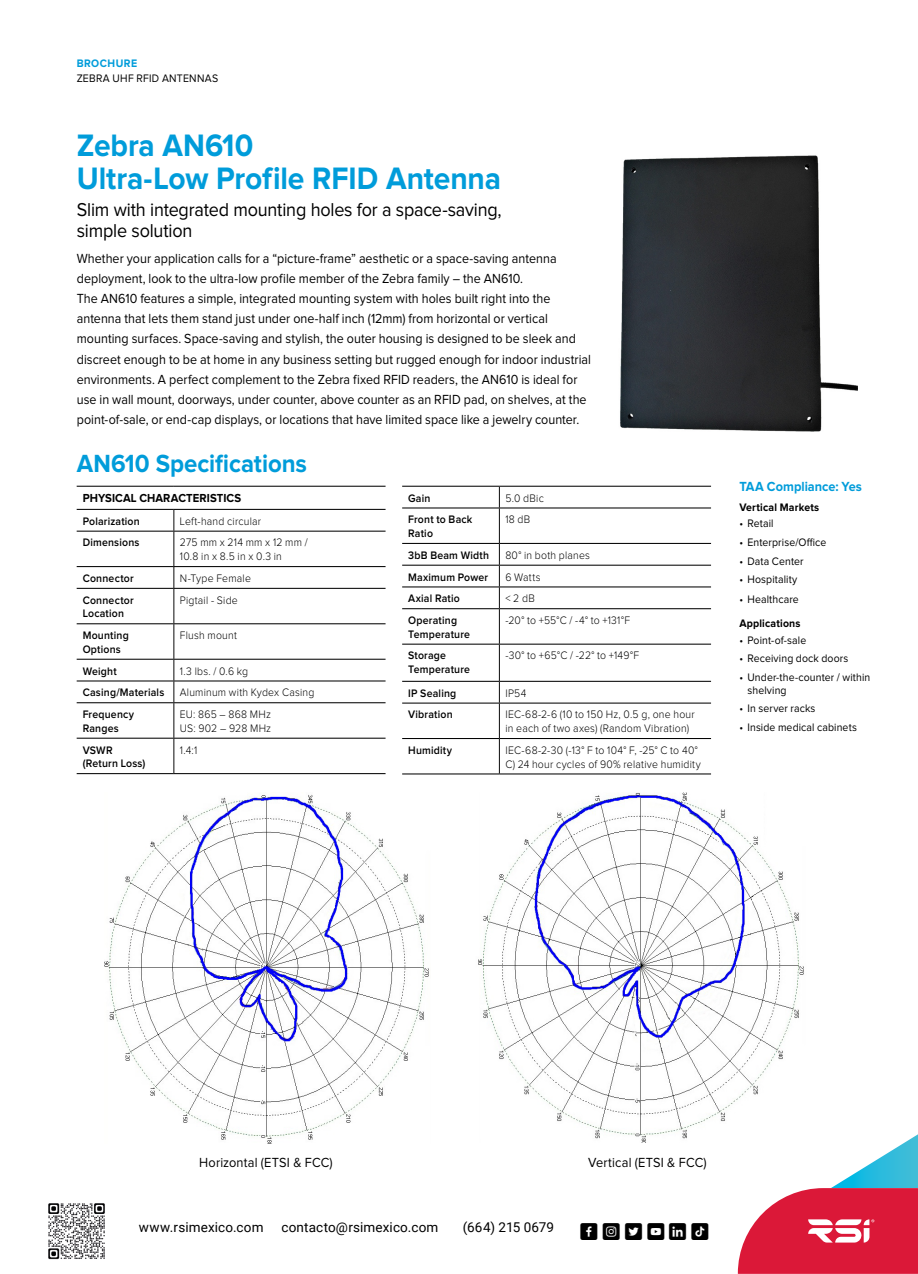
<style>
.page{position:relative;width:918px;height:1274px;background:#fff}
.page>*{position:absolute;margin:0;border:0;box-sizing:border-box;transform-origin:0 0}
.t1{font:700 32.1px/33.8px "Proxima Nova";color:#009cda;scale:.93 1}
.t2{font:700 25.8px "Proxima Nova";color:#009cda;scale:.93 1}
.t3{font:19.35px/20.9px "Proxima Nova";letter-spacing:-.01em;color:#000;scale:.93 1}
.t4{font:15px "Social Shapes";letter-spacing:.265em;color:#000}
.t5{font:13.65px/20.1px "Proxima Nova";letter-spacing:.005em;color:#000;scale:.91 1}
.t6{font:13.65px "Proxima Nova";letter-spacing:.005em;color:#000;scale:.93 1}
.t7{font:700 13.65px "Proxima Nova";color:#009cda;scale:.93 1}
.t8{font:13.5px "Roboto";letter-spacing:.015em;color:#000}
.t9{font:700 12px "Proxima Nova";letter-spacing:.01em;color:#000;scale:.93 1}
.t10{font:300 11.25px/13.6px "Proxima Nova";letter-spacing:.02em;color:#000;scale:.93 1}
.t11{font:600 11.25px/13.6px "Proxima Nova";letter-spacing:.02em;color:#000;scale:.93 1}
.t12{font:11.25px/12.9px "Proxima Nova";letter-spacing:.01em;color:#000;scale:.93 1}
.t13{font:700 11.25px "Proxima Nova";letter-spacing:.015em;color:#000;scale:.93 1}
.t14{font:11.25px "Proxima Nova";letter-spacing:.03em;color:#000;scale:.93 1}
.t15{font:700 11.25px "Proxima Nova";letter-spacing:.05em;color:#009cda;scale:.93 1}
</style>
<div class="page">
<hr style="left:77px;top:486px;width:97px;height:1px;background:#000">
<hr style="left:174px;top:486px;width:212px;height:1px;background:#000">
<hr style="left:77px;top:509px;width:97px;height:1px;background:#000">
<hr style="left:174px;top:509px;width:212px;height:1px;background:#000">
<hr style="left:77px;top:531px;width:97px;height:1px;background:#000">
<hr style="left:174px;top:531px;width:212px;height:1px;background:#000">
<hr style="left:77px;top:566px;width:97px;height:1px;background:#000">
<hr style="left:174px;top:566px;width:212px;height:1px;background:#000">
<hr style="left:77px;top:588px;width:97px;height:1px;background:#000">
<hr style="left:174px;top:588px;width:212px;height:1px;background:#000">
<hr style="left:77px;top:623px;width:97px;height:1px;background:#000">
<hr style="left:174px;top:623px;width:212px;height:1px;background:#000">
<hr style="left:77px;top:659px;width:97px;height:1px;background:#000">
<hr style="left:174px;top:659px;width:212px;height:1px;background:#000">
<hr style="left:77px;top:681px;width:97px;height:1px;background:#000">
<hr style="left:174px;top:681px;width:212px;height:1px;background:#000">
<hr style="left:77px;top:702px;width:97px;height:1px;background:#000">
<hr style="left:174px;top:702px;width:212px;height:1px;background:#000">
<hr style="left:77px;top:738px;width:97px;height:1px;background:#000">
<hr style="left:174px;top:738px;width:212px;height:1px;background:#000">
<hr style="left:77px;top:773px;width:97px;height:1px;background:#000">
<hr style="left:174px;top:773px;width:212px;height:1px;background:#000">
<svg style="left:173px;top:510px;width:1px;height:21px"></svg>
<hr style="left:173px;top:532px;width:1px;height:34px;background:#000">
<svg style="left:173px;top:567px;width:1px;height:21px"></svg>
<hr style="left:173px;top:589px;width:1px;height:34px;background:#000">
<hr style="left:173px;top:624px;width:1px;height:35px;background:#000">
<svg style="left:173px;top:660px;width:1px;height:42px"></svg>
<hr style="left:173px;top:703px;width:1px;height:35px;background:#000">
<hr style="left:173px;top:739px;width:1px;height:34px;background:#000">
<hr style="left:402px;top:486px;width:97px;height:1px;background:#000">
<hr style="left:499px;top:486px;width:212px;height:1px;background:#000">
<hr style="left:402px;top:508px;width:97px;height:1px;background:#000">
<hr style="left:499px;top:508px;width:212px;height:1px;background:#000">
<hr style="left:402px;top:543px;width:97px;height:1px;background:#000">
<hr style="left:499px;top:543px;width:212px;height:1px;background:#000">
<hr style="left:402px;top:565px;width:97px;height:1px;background:#000">
<hr style="left:499px;top:565px;width:212px;height:1px;background:#000">
<hr style="left:402px;top:587px;width:97px;height:1px;background:#000">
<hr style="left:499px;top:587px;width:212px;height:1px;background:#000">
<hr style="left:402px;top:608px;width:97px;height:1px;background:#000">
<hr style="left:499px;top:608px;width:212px;height:1px;background:#000">
<hr style="left:402px;top:644px;width:97px;height:1px;background:#000">
<hr style="left:499px;top:644px;width:212px;height:1px;background:#000">
<hr style="left:402px;top:681px;width:97px;height:1px;background:#000">
<hr style="left:499px;top:681px;width:212px;height:1px;background:#000">
<hr style="left:402px;top:703px;width:97px;height:1px;background:#000">
<hr style="left:499px;top:703px;width:212px;height:1px;background:#000">
<hr style="left:402px;top:738px;width:97px;height:1px;background:#000">
<hr style="left:499px;top:738px;width:212px;height:1px;background:#000">
<hr style="left:402px;top:774px;width:97px;height:1px;background:#000">
<hr style="left:499px;top:774px;width:212px;height:1px;background:#000">
<svg style="left:499px;top:487px;width:1px;height:21px"></svg>
<hr style="left:499px;top:508px;width:1px;height:35px;background:#000">
<svg style="left:499px;top:544px;width:1px;height:64px"></svg>
<hr style="left:499px;top:609px;width:1px;height:35px;background:#000">
<hr style="left:499px;top:645px;width:1px;height:36px;background:#000">
<svg style="left:499px;top:682px;width:1px;height:21px"></svg>
<hr style="left:499px;top:703px;width:1px;height:35px;background:#000">
<hr style="left:499px;top:739px;width:1px;height:34px;background:#000">
<img style="left:620px;top:155px;width:237px;height:277px">
<img style="left:105px;top:794px;width:324px;height:350px">
<img style="left:478px;top:793px;width:326px;height:350px">
<img style="left:48px;top:1203px;width:57px;height:57px">
<svg style="left:692px;top:1134px;width:226px;height:140px"></svg>
<p class="t15" style="left:77px;top:58px;width:67px">BROCHURE</p>
<p class="t14" style="left:77px;top:73px;width:154px">ZEBRA UHF RFID ANTENNAS</p>
<h1 class="t1" style="left:77px;top:130px;width:458px">Zebra AN610<br>Ultra-Low Profile RFID Antenna</h1>
<h3 class="t3" style="left:77px;top:200px;width:459px">Slim with integrated mounting holes for a space-saving, simple solution</h3>
<p class="t5" style="left:77px;top:249px;width:567px">Whether your application calls for a “picture-frame” aesthetic or a space-saving antenna deployment, look to the ultra-low profile member of the Zebra family – the AN610.<br>The AN610 features a simple, integrated mounting system with holes built right into the antenna that lets them stand just under one-half inch (12mm) from horizontal or vertical mounting surfaces. Space-saving and stylish, the outer housing is designed to be sleek and discreet enough to be at home in any business setting but rugged enough for indoor industrial environments. A perfect complement to the Zebra fixed RFID readers, the AN610 is ideal for use in wall mount, doorways, under counter, above counter as an RFID pad, on shelves, at the point-of-sale, or end-cap displays, or locations that have limited space like a jewelry counter.</p>
<h2 class="t2" style="left:77px;top:451px;width:249px">AN610 Specifications</h2>
<p class="t9" style="left:83px;top:493px;width:172px">PHYSICAL CHARACTERISTICS</p>
<p class="t11" style="left:83px;top:515px;width:63px">Polarization</p>
<p class="t10" style="left:180px;top:515px;width:89px">Left-hand circular</p>
<p class="t11" style="left:83px;top:536px;width:63px">Dimensions</p>
<p class="t10" style="left:180px;top:536px;width:139px">275 mm x 214 mm x 12 mm /<br>10.8 in x 8.5 in x 0.3 in</p>
<p class="t11" style="left:83px;top:572px;width:56px">Connector</p>
<p class="t10" style="left:180px;top:572px;width:78px">N-Type Female</p>
<p class="t11" style="left:83px;top:594px;width:56px">Connector<br>Location</p>
<p class="t10" style="left:180px;top:594px;width:64px">Pigtail - Side</p>
<p class="t11" style="left:83px;top:629px;width:51px">Mounting<br>Options</p>
<p class="t10" style="left:180px;top:629px;width:63px">Flush mount</p>
<p class="t11" style="left:83px;top:664px;width:38px">Weight</p>
<p class="t10" style="left:180px;top:664px;width:75px">1.3 lbs. / 0.6 kg</p>
<p class="t11" style="left:83px;top:686px;width:89px">Casing/Materials</p>
<p class="t10" style="left:180px;top:686px;width:146px">Aluminum with Kydex Casing</p>
<p class="t11" style="left:83px;top:708px;width:57px">Frequency<br>Ranges</p>
<p class="t10" style="left:180px;top:708px;width:100px">EU: 865 – 868 MHz<br>US: 902 – 928 MHz</p>
<p class="t11" style="left:83px;top:743px;width:69px">VSWR (Return Loss)</p>
<p class="t10" style="left:180px;top:743px;width:20px">1.4:1</p>
<p class="t11" style="left:408px;top:491px;width:25px">Gain</p>
<p class="t10" style="left:505px;top:491px;width:43px">5.0 dBic</p>
<p class="t11" style="left:408px;top:513px;width:71px">Front to Back<br>Ratio</p>
<p class="t10" style="left:505px;top:513px;width:28px">18 dB</p>
<p class="t11" style="left:408px;top:549px;width:88px">3bB Beam Width</p>
<p class="t10" style="left:505px;top:549px;width:93px">80° in both planes</p>
<p class="t11" style="left:408px;top:570px;width:88px">Maximum Power</p>
<p class="t10" style="left:505px;top:570px;width:39px">6 Watts</p>
<p class="t11" style="left:408px;top:592px;width:57px">Axial Ratio</p>
<p class="t10" style="left:505px;top:592px;width:33px">&lt; 2 dB</p>
<p class="t11" style="left:408px;top:614px;width:68px">Operating<br>Temperature</p>
<p class="t10" style="left:505px;top:614px;width:136px">-20° to +55°C / -4° to +131°F</p>
<p class="t11" style="left:408px;top:649px;width:68px">Storage<br>Temperature</p>
<p class="t10" style="left:505px;top:649px;width:145px">-30° to +65°C / -22° to +149°F</p>
<p class="t11" style="left:408px;top:687px;width:53px">IP Sealing</p>
<p class="t10" style="left:505px;top:687px;width:24px">IP54</p>
<p class="t11" style="left:408px;top:708px;width:49px">Vibration</p>
<p class="t10" style="left:505px;top:708px;width:205px">IEC-68-2-6 (10 to 150 Hz, 0.5 g, one hour in each of two axes) (Random Vibration)</p>
<p class="t11" style="left:408px;top:744px;width:49px">Humidity</p>
<p class="t10" style="left:505px;top:744px;width:212px">IEC-68-2-30 (-13° F to 104° F, -25° C to 40°<br>C) 24 hour cycles of 90% relative humidity</p>
<p class="t7" style="left:739px;top:480px;width:133px">TAA Compliance: Yes</p>
<p class="t13" style="left:739px;top:502px;width:87px">Vertical Markets</p>
<p class="t12" style="left:739px;top:518px;width:38px">• Retail</p>
<p class="t12" style="left:739px;top:536px;width:95px">• Enterprise/Office</p>
<p class="t12" style="left:739px;top:555px;width:71px">• Data Center</p>
<p class="t12" style="left:739px;top:574px;width:64px">• Hospitality</p>
<p class="t12" style="left:739px;top:593px;width:65px">• Healthcare</p>
<p class="t13" style="left:739px;top:618px;width:67px">Applications</p>
<p class="t12" style="left:739px;top:634px;width:73px">• Point-of-sale</p>
<p class="t12" style="left:739px;top:652px;width:119px">• Receiving dock doors</p>
<p class="t12" style="left:747px;top:671px;width:134px;text-indent:-8px">• Under-the-counter / within shelving</p>
<p class="t12" style="left:739px;top:703px;width:83px">• In server racks</p>
<p class="t12" style="left:739px;top:721px;width:128px">• Inside medical cabinets</p>
<p class="t6" style="left:199px;top:1157px;width:145px">Horizontal (ETSI &amp; FCC)</p>
<p class="t6" style="left:588px;top:1157px;width:129px">Vertical (ETSI &amp; FCC)</p>
<p class="t8" style="left:139px;top:1218px;width:126px">www.rsimexico.com</p>
<p class="t8" style="left:281px;top:1218px;width:158px">contacto@rsimexico.com</p>
<p class="t8" style="left:463px;top:1218px;width:93px">(664) 215 0679</p>
<p class="t4" style="left:580px;top:1226px;width:131px">FdÕùjÉ</p>
</div>
